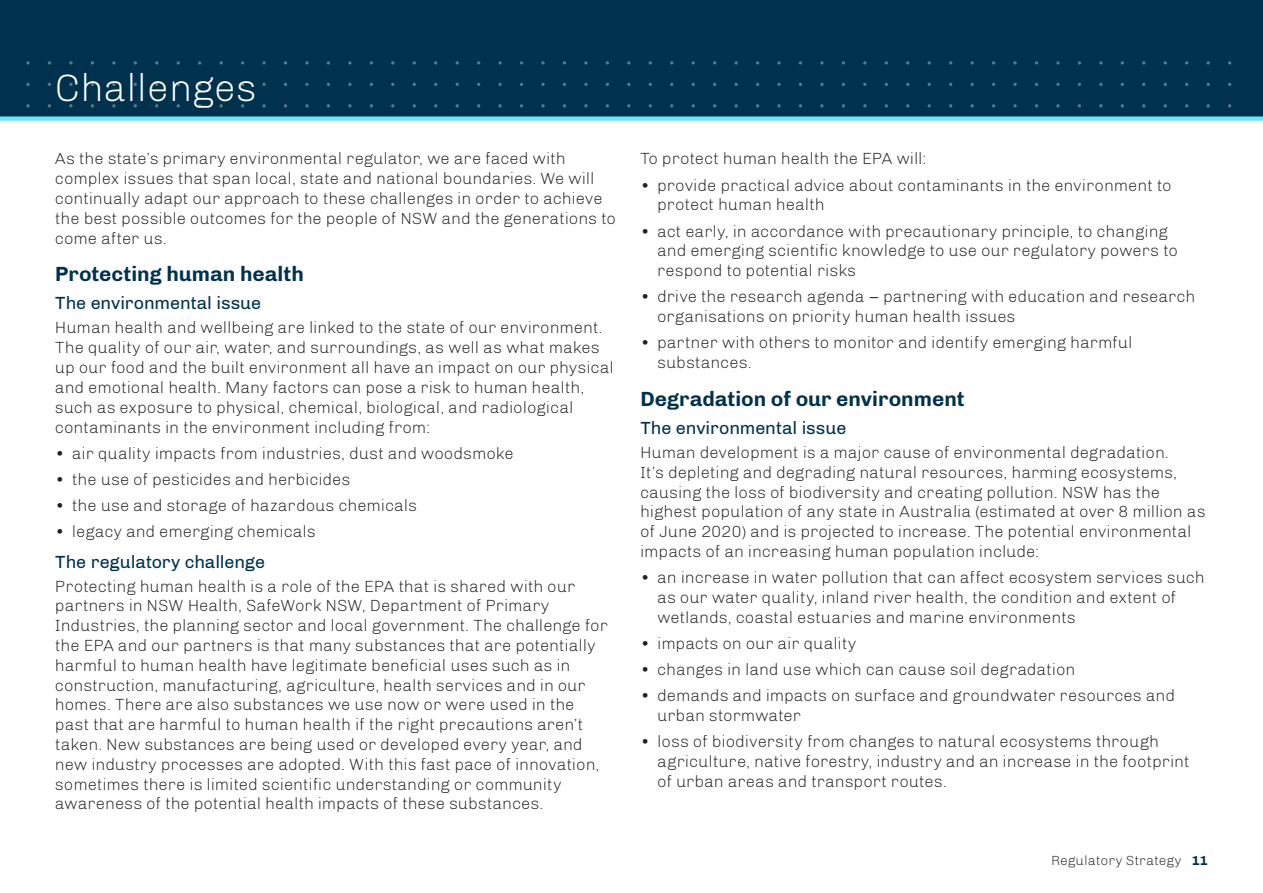
<style>
.page{position:relative;width:1263px;height:893px;background:#fff}
.page>*{position:absolute;margin:0;border:0;box-sizing:border-box;transform-origin:0 0}
.White_Heading_-_26_p{font:300 39px "Chivo";color:#fff}
.Heading_1_-_14pt_Bol{font:700 21px "Chivo";color:#00324d}
.Heading_2_-_12pt_Reg{font:18px "Chivo";letter-spacing:-.005em;color:#00324d}
._01_Body_L_-_Black{font:300 16.5px/19.8px "Chivo";color:#231f20}
.t1{font:300 13.5px "Chivo";letter-spacing:.01em;color:#231f20}
.s1{font-weight:700;color:#00324d}
</style>
<div class="page">
<div style="left:0;top:0;width:1263px;height:117px;background:#00324d"></div>
<svg style="left:26px;top:61px;width:1206px;height:47px"></svg>
<div style="left:0;top:116px;width:1263px;height:5px;background:#6de5ff"></div>
<h1 class="White_Heading_-_26_p" style="left:55px;top:65px;width:204px">Challenges</h1>
<p class="_01_Body_L_-_Black" style="left:55px;top:149px;width:563px">As the state’s primary environmental regulator, we are faced with complex issues that span local, state and national boundaries. We will continually adapt our approach to these challenges in order to achieve the best possible outcomes for the people of NSW and the generations to come after us.</p>
<h2 class="Heading_1_-_14pt_Bol" style="left:55px;top:262px;width:250px">Protecting human health</h2>
<h3 class="Heading_2_-_12pt_Reg" style="left:55px;top:293px;width:207px">The environmental issue</h3>
<p class="_01_Body_L_-_Black" style="left:55px;top:318px;width:560px">Human health and wellbeing are linked to the state of our environment.<br>The quality of our air, water, and surroundings, as well as what makes up our food and the built environment all have an impact on our physical and emotional health. Many factors can pose a risk to human health, such as exposure to physical, chemical, biological, and radiological contaminants in the environment including from:</p>
<p class="_01_Body_L_-_Black" style="left:55px;top:443px;width:460px">• air quality impacts from industries, dust and woodsmoke</p>
<p class="_01_Body_L_-_Black" style="left:55px;top:469px;width:297px">• the use of pesticides and herbicides</p>
<p class="_01_Body_L_-_Black" style="left:55px;top:496px;width:364px">• the use and storage of hazardous chemicals</p>
<p class="_01_Body_L_-_Black" style="left:55px;top:522px;width:262px">• legacy and emerging chemicals</p>
<h3 class="Heading_2_-_12pt_Reg" style="left:55px;top:551px;width:211px">The regulatory challenge</h3>
<p class="_01_Body_L_-_Black" style="left:55px;top:576px;width:554px">Protecting human health is a role of the EPA that is shared with our partners in NSW Health, SafeWork NSW, Department of Primary Industries, the planning sector and local government. The challenge for the EPA and our partners is that many substances that are potentially harmful to human health have legitimate beneficial uses such as in construction, manufacturing, agriculture, health services and in our homes. There are also substances we use now or were used in the past that are harmful to human health if the right precautions aren’t taken. New substances are being used or developed every year, and new industry processes are adopted. With this fast pace of innovation, sometimes there is limited scientific understanding or community awareness of the potential health impacts of these substances.</p>
<p class="_01_Body_L_-_Black" style="left:640px;top:149px;width:288px">To protect human health the EPA will:</p>
<p class="_01_Body_L_-_Black" style="left:657px;top:175px;width:516px;text-indent:-17px">• provide practical advice about contaminants in the environment to protect human health</p>
<p class="_01_Body_L_-_Black" style="left:657px;top:221px;width:522px;text-indent:-17px">• act early, in accordance with precautionary principle, to changing and emerging scientific knowledge to use our regulatory powers to respond to potential risks</p>
<p class="_01_Body_L_-_Black" style="left:657px;top:287px;width:540px;text-indent:-17px">• drive the research agenda – partnering with education and research organisations on priority human health issues</p>
<p class="_01_Body_L_-_Black" style="left:657px;top:333px;width:477px;text-indent:-17px">• partner with others to monitor and identify emerging harmful substances.</p>
<h2 class="Heading_1_-_14pt_Bol" style="left:640px;top:386px;width:326px">Degradation of our environment</h2>
<h3 class="Heading_2_-_12pt_Reg" style="left:640px;top:417px;width:207px">The environmental issue</h3>
<p class="_01_Body_L_-_Black" style="left:640px;top:443px;width:567px">Human development is a major cause of environmental degradation.<br>It’s depleting and degrading natural resources, harming ecosystems, causing the loss of biodiversity and creating pollution. NSW has the highest population of any state in Australia (estimated at over 8 million as of June 2020) and is projected to increase. The potential environmental impacts of an increasing human population include:</p>
<p class="_01_Body_L_-_Black" style="left:657px;top:568px;width:549px;text-indent:-17px">• an increase in water pollution that can affect ecosystem services such as our water quality, inland river health, the condition and extent of wetlands, coastal estuaries and marine environments</p>
<p class="_01_Body_L_-_Black" style="left:640px;top:633px;width:218px">• impacts on our air quality</p>
<p class="_01_Body_L_-_Black" style="left:640px;top:660px;width:437px">• changes in land use which can cause soil degradation</p>
<p class="_01_Body_L_-_Black" style="left:657px;top:686px;width:519px;text-indent:-17px">• demands and impacts on surface and groundwater resources and urban stormwater</p>
<p class="_01_Body_L_-_Black" style="left:657px;top:732px;width:534px;text-indent:-17px">• loss of biodiversity from changes to natural ecosystems through agriculture, native forestry, industry and an increase in the footprint of urban areas and transport routes.</p>
<p class="t1" style="left:1051px;top:853px;width:158px">Regulatory Strategy <span class="s1">11</span></p>
</div>
